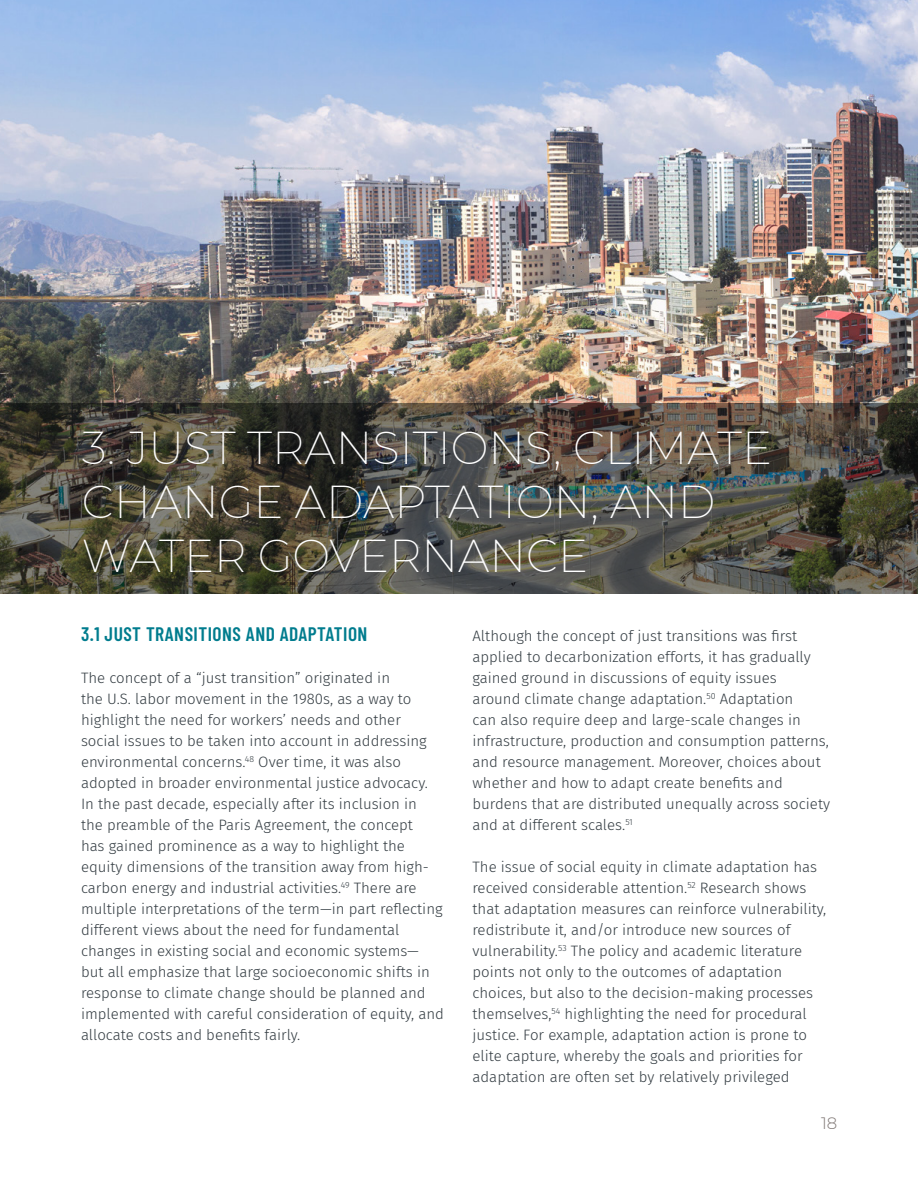
<style>
.page{position:relative;width:918px;height:1188px;background:#fff}
.page>*{position:absolute;margin:0;border:0;box-sizing:border-box;transform-origin:0 0}
.t1{font:200 45px/54px "Montserrat";color:#fff}
.t2{font:600 19.5px "Barlow Condensed";letter-spacing:.025em;color:#007c8e}
.t3{font:300 16.5px "Montserrat";color:#807876}
.Text{font:300 15px/21px "Fira Sans";color:#333c42}
</style>
<div class="page">
<img style="left:0;top:0;width:918px;height:404px">
<svg style="left:0;top:404px;width:918px;height:190px;background:#4e4b40"></svg>
<p class="t1" style="left:82px;top:420px;width:692px">3. JUST TRANSITIONS, CLIMATE<br>CHANGE ADAPTATION, AND<br>WATER GOVERNANCE</p>
<p class="t2" style="left:81px;top:620px;width:288px">3.1 JUST TRANSITIONS AND ADAPTATION</p>
<p class="Text" style="left:81px;top:667px;width:365px">The concept of a “just transition” originated in<br>the U.S. labor movement in the 1980s, as a way to highlight the need for workers’ needs and other<br>social issues to be taken into account in addressing environmental concerns.<sup>48</sup> Over time, it was also adopted in broader environmental justice advocacy.<br>In the past decade, especially after its inclusion in<br>the preamble of the Paris Agreement, the concept<br>has gained prominence as a way to highlight the equity dimensions of the transition away from high&shy;carbon energy and industrial activities.<sup>49</sup> There are multiple interpretations of the term—in part reflecting different views about the need for fundamental changes in existing social and economic systems— but all emphasize that large socioeconomic shifts in response to climate change should be planned and implemented with careful consideration of equity, and allocate costs and benefits fairly.</p>
<p class="Text" style="left:472px;top:625px;width:359px">Although the concept of just transitions was first applied to decarbonization efforts, it has gradually gained ground in discussions of equity issues<br>around climate change adaptation.<sup>50</sup> Adaptation<br>can also require deep and large-scale changes in infrastructure, production and consumption patterns, and resource management. Moreover, choices about whether and how to adapt create benefits and burdens that are distributed unequally across society and at different scales.<sup>51</sup></p>
<p class="Text" style="left:472px;top:856px;width:355px">The issue of social equity in climate adaptation has received considerable attention.<sup>52</sup> Research shows that adaptation measures can reinforce vulnerability, redistribute it, and/or introduce new sources of vulnerability.<sup>53</sup> The policy and academic literature points not only to the outcomes of adaptation choices, but also to the decision-making processes themselves,<sup>54</sup> highlighting the need for procedural justice. For example, adaptation action is prone to elite capture, whereby the goals and priorities for adaptation are often set by relatively privileged</p>
<p class="t3" style="left:821px;top:1112px;width:18px">18</p>
</div>
